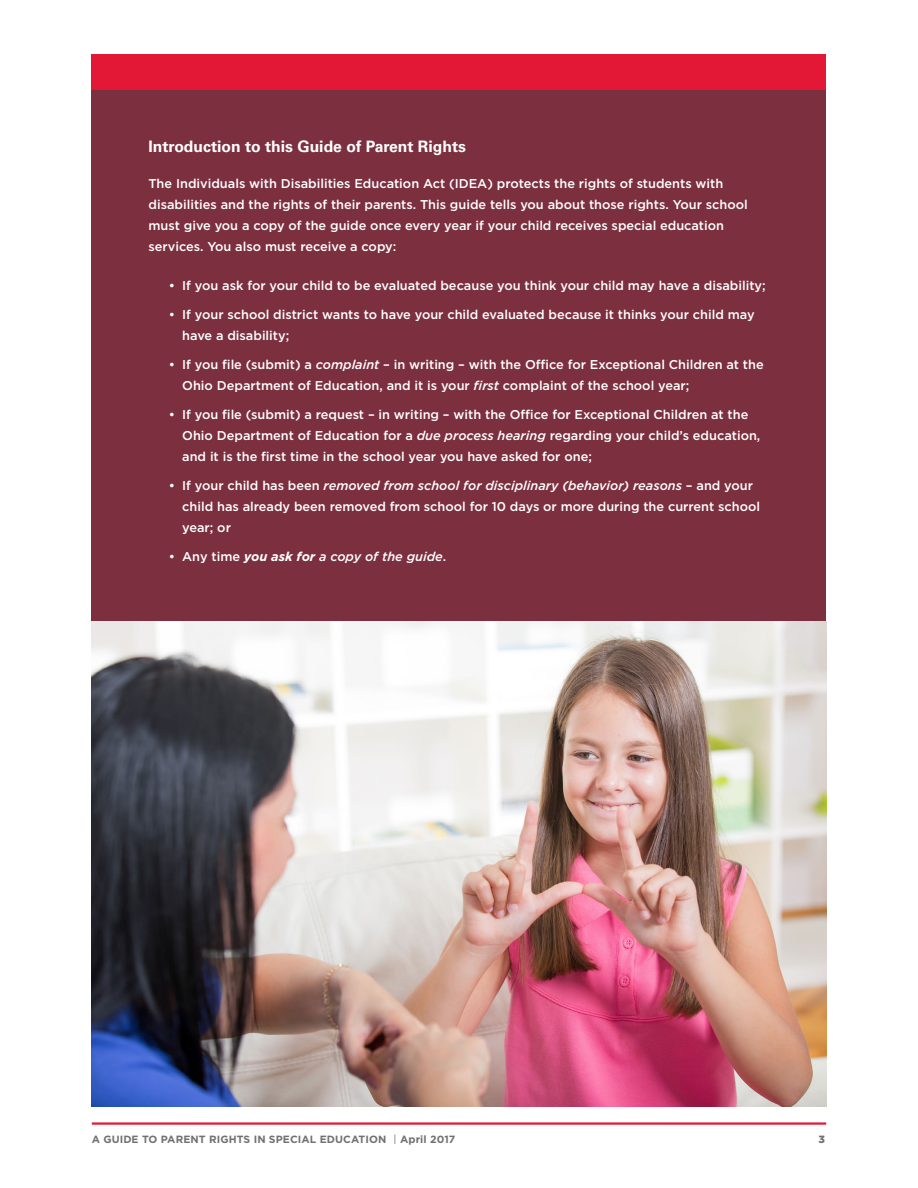
<style>
.page{position:relative;width:918px;height:1188px;background:#fff}
.page>*{position:absolute;margin:0;border:0;box-sizing:border-box;transform-origin:0 0}
.HD{font:700 15.75px "Univers LT Std";color:#fff}
.BOD{font:500 12.75px/21px "Gotham";color:#fff}
.t1{font:italic 500 12.75px "Gotham";color:#fff}
.t2{font:700 10.5px "Gotham";letter-spacing:.01em;color:#717073}
.t3{font:900 10.5px "Gotham";color:#717073}
.s1{font-style:italic}
.s2{font-style:normal}
.s3{font-weight:700}
.s4{font-weight:300;font-size:13.5px}
</style>
<div class="page">
<hr style="left:92px;top:1122px;width:734px;height:3px;background:#e31837">
<div style="left:92px;top:90px;width:734px;height:1017px;background:#7c303f"></div>
<div style="left:92px;top:54px;width:734px;height:36px;background:#e31837"></div>
<img style="left:92px;top:621px;width:734px;height:486px">
<h3 class="HD" style="left:148px;top:138px;width:319px">Introduction to this Guide of Parent Rights</h3>
<p class="BOD" style="left:148px;top:173px;width:601px">The Individuals with Disabilities Education Act (IDEA) protects the rights of students with disabilities and the rights of their parents. This guide tells you about those rights. Your school must give you a copy of the guide once every year if your child receives special education services. You also must receive a copy:</p>
<p class="BOD" style="left:169px;top:275px;width:599px">• If you ask for your child to be evaluated because you think your child may have a disability;</p>
<p class="BOD" style="left:182px;top:304px;width:574px;text-indent:-14px">• If your school district wants to have your child evaluated because it thinks your child may have a disability;</p>
<p class="BOD" style="left:182px;top:354px;width:583px;text-indent:-14px">• If you file (submit) a <span class="s1">complaint</span> – in writing – with the Office for Exceptional Children at the<br>Ohio Department of Education, and it is your <span class="s1">first</span> complaint of the school year;</p>
<p class="BOD" style="left:182px;top:404px;width:580px;text-indent:-14px">• If you file (submit) a request – in writing – with the Office for Exceptional Children at the<br>Ohio Department of Education for a <span class="s1">due process hearing</span> regarding your child’s education, and it is the first time in the school year you have asked for one;</p>
<p class="BOD" style="left:182px;top:475px;width:579px;text-indent:-14px">• If your child has been <span class="s1">removed from school for disciplinary (behavior) reasons</span> – and your child has already been removed from school for 10 days or more during the current school year; or</p>
<p class="t1" style="left:169px;top:550px;width:279px"><span class="s2">• Any time</span> <span class="s3">you ask for</span> a copy of the guide<span class="s2">.</span></p>
<p class="t2" style="left:92px;top:1133px;width:365px">A GUIDE TO PARENT RIGHTS IN SPECIAL EDUCATION <span class="s4">I</span> April 2017</p>
<p class="t3" style="left:819px;top:1133px;width:8px">3</p>
</div>
